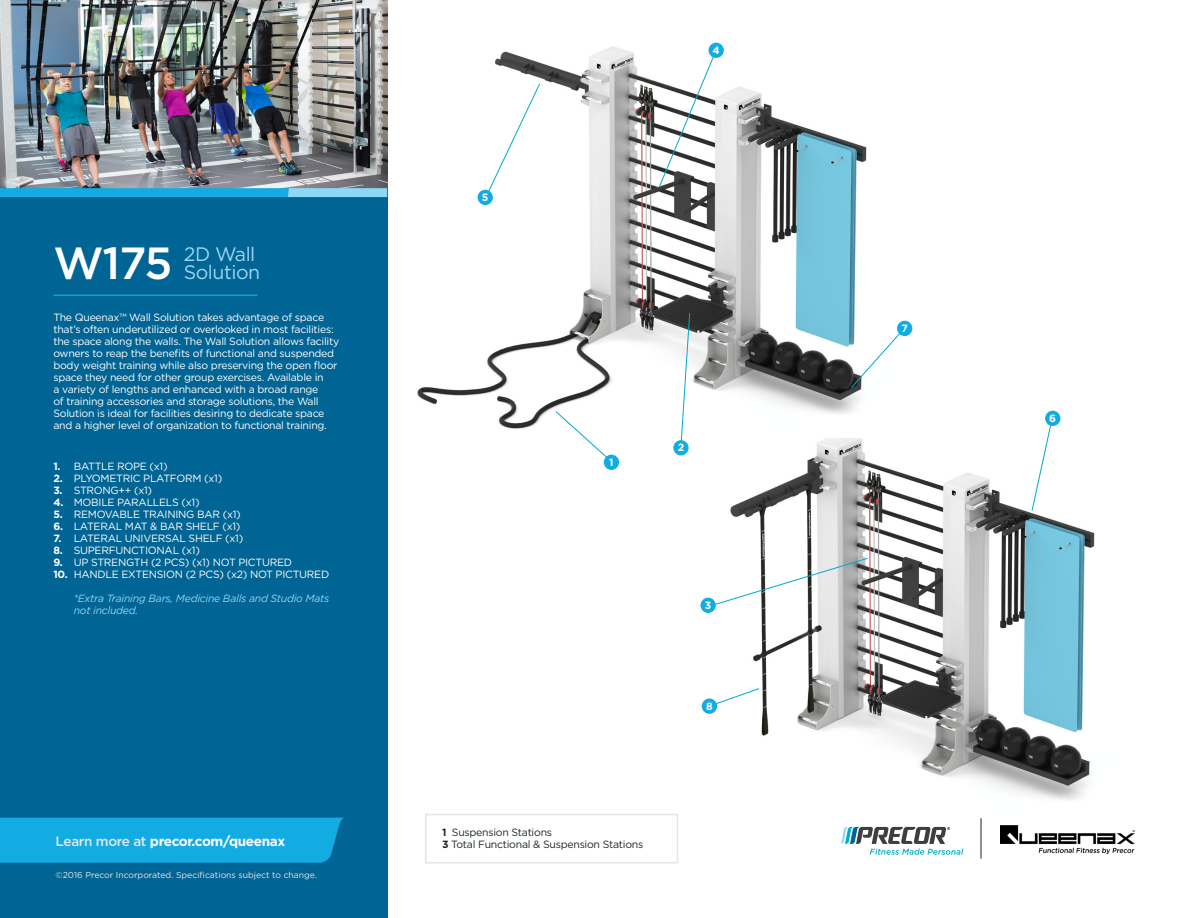
<style>
.page{position:relative;width:1188px;height:918px;background:#fff}
.page>*{position:absolute;margin:0;border:0;box-sizing:border-box;transform-origin:0 0}
.t1{font:500 45px "Gotham";color:#fff}
.t2{font:19.5px "Gotham";letter-spacing:-.025em;color:#9ad7f3}
.t3{font:700 13.5px "Gotham";letter-spacing:-.025em;color:#fff}
.t4{font:10.5px/12px "Gotham";letter-spacing:-.025em;color:#fff}
.t5{font:italic 10.5px/12px "Gotham";letter-spacing:-.025em;color:#8cd7f5}
.t6{font:10.5px "Gotham";letter-spacing:-.025em;color:#1e262a}
.t7{font:700 10.5px "Gotham";color:#fff}
.t8{font:8.7px "Gotham";color:#e5e8e7}
.s1{font-weight:500;color:#e5e8e7}
.s2{font-weight:700}
</style>
<div class="page">
<img style="left:673px;top:410px;width:462px;height:433px">
<img style="left:417px;top:42px;width:497px;height:396px">
<div style="left:0;top:0;width:387px;height:918px;background:#006494"></div>
<img style="left:0;top:0;width:387px;height:188px">
<div style="left:0;top:818px;width:343px;height:45px;background:#13ace2"></div>
<svg style="left:0;top:188px;width:387px;height:9px;background:#33b6e6"></svg>
<div style="left:897px;top:321px;width:15px;height:15px;background:#13ace2;border-radius:50%"></div>
<div style="left:425px;top:814px;width:253px;height:49px;border:2px solid #e5e5e5"></div>
<svg style="left:486px;top:83px;width:54px;height:113px"></svg>
<svg style="left:1032px;top:419px;width:20px;height:92px"></svg>
<svg style="left:555px;top:411px;width:57px;height:51px"></svg>
<svg style="left:659px;top:50px;width:58px;height:138px"></svg>
<svg style="left:712px;top:558px;width:156px;height:48px"></svg>
<svg style="left:713px;top:688px;width:46px;height:17px"></svg>
<svg style="left:851px;top:328px;width:54px;height:60px"></svg>
<svg style="left:680px;top:313px;width:10px;height:134px"></svg>
<div style="left:701px;top:598px;width:15px;height:15px;background:#13ace2;border-radius:50%"></div>
<div style="left:702px;top:699px;width:15px;height:15px;background:#13ace2;border-radius:50%"></div>
<div style="left:709px;top:43px;width:15px;height:15px;background:#13ace2;border-radius:50%"></div>
<div style="left:604px;top:455px;width:15px;height:15px;background:#13ace2;border-radius:50%"></div>
<div style="left:673px;top:440px;width:16px;height:15px;background:#13ace2;border-radius:50%"></div>
<hr style="left:53px;top:295px;width:204px;height:1px;background:#00aacd">
<svg style="left:841px;top:827px;width:122px;height:28px"></svg>
<img style="left:1000px;top:825px;width:134px;height:28px">
<hr style="left:981px;top:818px;width:1px;height:41px;background:#231f20">
<div style="left:478px;top:190px;width:15px;height:15px;background:#13ace2;border-radius:50%"></div>
<div style="left:1045px;top:411px;width:15px;height:15px;background:#13ace2;border-radius:50%"></div>
<p class="t1" style="left:53px;top:233px;width:120px">W175</p>
<p class="t2" style="left:184px;top:242px;width:73px">2D Wall</p>
<p class="t2" style="left:184px;top:260px;width:78px">Solution</p>
<p class="t4" style="left:53px;top:311px;width:287px">The Queenax™ Wall Solution takes advantage of space that’s often underutilized or overlooked in most facilities: the space along the walls. The Wall Solution allows facility owners to reap the benefits of functional and suspended body weight training while also preserving the open floor space they need for other group exercises. Available in<br>a variety of lengths and enhanced with a broad range<br>of training accessories and storage solutions, the Wall Solution is ideal for facilities desiring to dedicate space and a higher level of organization to functional training.</p>
<p class="t4" style="left:74px;top:460px;width:95px">BATTLE ROPE (x1)</p>
<p class="t4" style="left:74px;top:472px;width:150px">PLYOMETRIC PLATFORM (x1)</p>
<p class="t4" style="left:74px;top:484px;width:80px">STRONG++ (x1)</p>
<p class="t4" style="left:74px;top:496px;width:127px">MOBILE PARALLELS (x1)</p>
<p class="t4" style="left:74px;top:508px;width:169px">REMOVABLE TRAINING BAR (x1)</p>
<p class="t4" style="left:74px;top:520px;width:168px">LATERAL MAT &amp; BAR SHELF (x1)</p>
<p class="t4" style="left:74px;top:532px;width:171px">LATERAL UNIVERSAL SHELF (x1)</p>
<p class="t4" style="left:74px;top:544px;width:128px">SUPERFUNCTIONAL (x1)</p>
<p class="t4" style="left:74px;top:556px;width:220px">UP STRENGTH (2 PCS) (x1) NOT PICTURED</p>
<p class="t4" style="left:74px;top:568px;width:257px">HANDLE EXTENSION (2 PCS) (x2) NOT PICTURED</p>
<p class="t5" style="left:74px;top:592px;width:257px">*Extra Training Bars, Medicine Balls and Studio Mats not included.</p>
<p class="t7" style="left:53px;top:459px;width:9px">1.</p>
<p class="t7" style="left:53px;top:471px;width:11px">2.</p>
<p class="t7" style="left:53px;top:483px;width:11px">3.</p>
<p class="t7" style="left:53px;top:495px;width:11px">4.</p>
<p class="t7" style="left:53px;top:507px;width:11px">5.</p>
<p class="t7" style="left:53px;top:519px;width:11px">6.</p>
<p class="t7" style="left:53px;top:531px;width:10px">7.</p>
<p class="t7" style="left:53px;top:543px;width:11px">8.</p>
<p class="t7" style="left:53px;top:555px;width:11px">9.</p>
<p class="t7" style="left:53px;top:567px;width:16px">10.</p>
<p class="t3" style="left:56px;top:832px;width:231px"><span class="s1">Learn more at</span> precor.com/queenax</p>
<p class="t8" style="left:56px;top:869px;width:263px">©2016 Precor Incorporated. Specifications subject to change.</p>
<p class="t7" style="left:482px;top:190px;width:8px">5</p>
<p class="t7" style="left:713px;top:43px;width:9px">4</p>
<p class="t7" style="left:609px;top:455px;width:6px">1</p>
<p class="t7" style="left:678px;top:441px;width:8px">2</p>
<p class="t6" style="left:442px;top:826px;width:112px"><span class="s2">1</span> Suspension Stations</p>
<p class="t6" style="left:442px;top:838px;width:203px"><span class="s2">3</span> Total Functional &amp; Suspension Stations</p>
<p class="t7" style="left:705px;top:598px;width:8px">3</p>
<p class="t7" style="left:706px;top:699px;width:8px">8</p>
<p class="t7" style="left:901px;top:321px;width:8px">7</p>
<p class="t7" style="left:1049px;top:411px;width:8px">6</p>
</div>
